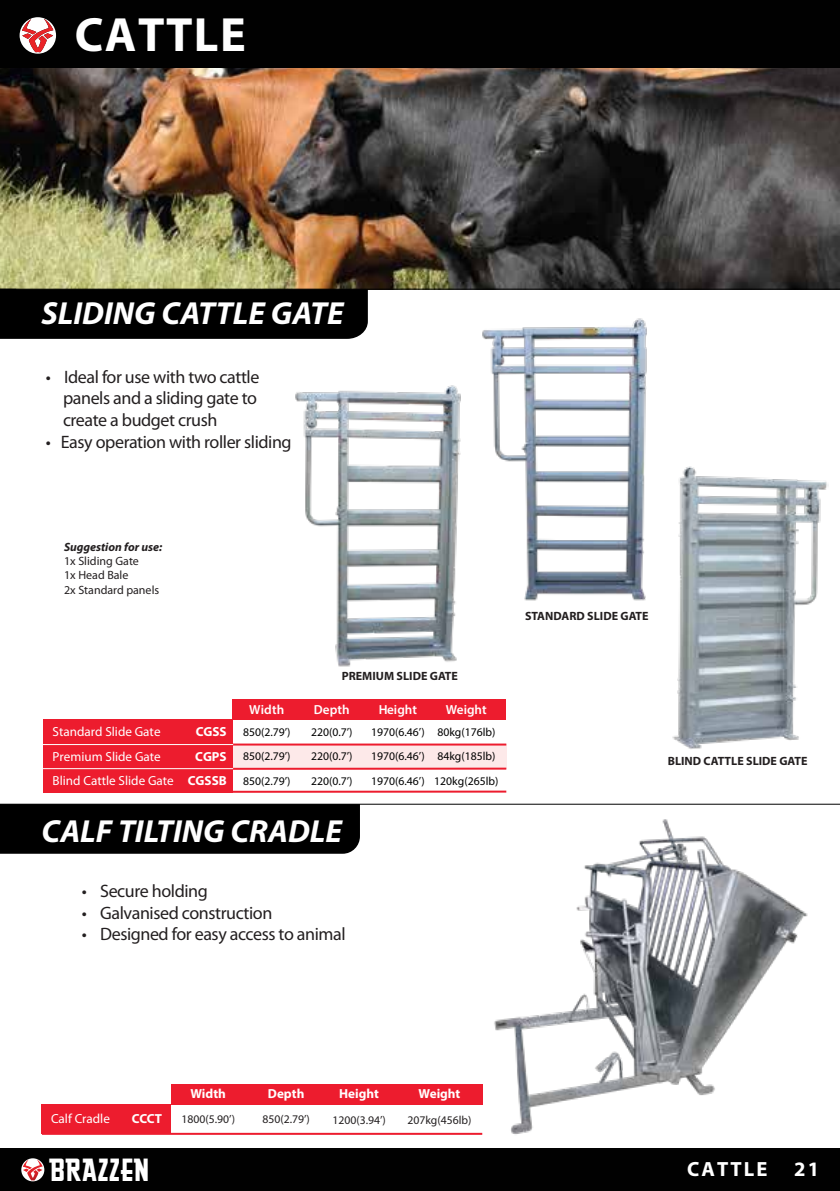
<style>
.page{position:relative;width:840px;height:1191px;background:#fff}
.page>*{position:absolute;margin:0;border:0;box-sizing:border-box;transform-origin:0 0}
.t1{font:700 48.4px "Myriad Pro";letter-spacing:.03em;color:#fff}
.t2{font:italic 700 32px "Myriad Pro";color:#fff}
.t3{font:29.2px "Greasy Spoon NF";color:#fff}
.t4{font:700 20.6px "Myriad Pro";letter-spacing:.1em;color:#fff}
.t5{font:18px/21.6px "Myriad Pro";letter-spacing:-.025em;color:#231f20}
.t6{font:13.2px/24.4px "Myriad Pro";color:#fff}
.t7{font:700 13.2px/24.8px "Myriad Pro";color:#fff}
.t8{font:600 13.2px "Myriad Pro";color:#fff}
.t9{font:700 12px "Myriad Pro";color:#231f20}
.t10{font:12px/14.4px "Myriad Pro";color:#231f20}
.t11{font:italic 700 12px "Myriad Pro";color:#231f20}
.t12{font:11.6px/24.4px "Myriad Pro";color:#010101}
.t13{font:11.6px "Myriad Pro";color:#231f20}
.s1{font-weight:700;font-size:13.2px;color:#fff}
</style>
<div class="page">
<img style="left:0;top:68px;width:840px;height:221px">
<img style="left:482px;top:318px;width:165px;height:283px">
<img style="left:295px;top:385px;width:166px;height:282px">
<img style="left:672px;top:466px;width:156px;height:283px">
<div style="left:0;top:290px;width:368px;height:49px;background:#000"></div>
<hr style="left:0;top:289px;width:840px;height:1px;background:#000">
<div style="left:0;top:805px;width:360px;height:49px;background:#000"></div>
<hr style="left:0;top:804px;width:840px;height:1px;background:#000">
<div style="left:42px;top:1104px;width:129px;height:30px;background:#ed1c2e"></div>
<div style="left:171px;top:1084px;width:311px;height:20px;background:#ed1c2e"></div>
<hr style="left:42px;top:1133px;width:440px;height:2px;background:#ed1c2e">
<img style="left:494px;top:819px;width:314px;height:316px">
<div style="left:230px;top:744px;width:276px;height:25px;background:#fde9e9"></div>
<div style="left:44px;top:719px;width:189px;height:74px;background:#ed1c2e"></div>
<div style="left:232px;top:699px;width:274px;height:20px;background:#ed1c2e"></div>
<hr style="left:231px;top:743px;width:275px;height:2px;background:#ed1c2e">
<hr style="left:72px;top:768px;width:434px;height:2px;background:#ed1c2e">
<hr style="left:42px;top:744px;width:191px;height:1px;background:#fff">
<hr style="left:42px;top:768px;width:191px;height:1px;background:#fff">
<hr style="left:72px;top:791px;width:434px;height:2px;background:#ed1c2e">
<div style="left:0;top:1148px;width:840px;height:43px;background:#010101"></div>
<svg style="left:21px;top:1158px;width:23px;height:23px"></svg>
<svg style="left:23px;top:1159px;width:20px;height:21px"></svg>
<div style="left:0;top:0;width:840px;height:68px;background:#010101"></div>
<svg style="left:19px;top:17px;width:37px;height:37px"></svg>
<h1 class="t1" style="left:75px;top:3px;width:173px">CATTLE</h1>
<h2 class="t2" style="left:42px;top:293px;width:303px">SLIDING CATTLE GATE</h2>
<p class="t5" style="left:63px;top:366px;width:198px;text-indent:-17px">• Ideal for use with two cattle panels and a sliding gate to create a budget crush</p>
<p class="t5" style="left:46px;top:430px;width:247px">• Easy operation with roller sliding</p>
<p class="t11" style="left:64px;top:539px;width:100px">Suggestion for use:</p>
<p class="t10" style="left:64px;top:553px;width:97px">1x Sliding Gate<br>1x Head Bale<br>2x Standard panels</p>
<p class="t9" style="left:342px;top:668px;width:118px">PREMIUM SLIDE GATE</p>
<p class="t8" style="left:249px;top:701px;width:37px">Width</p>
<p class="t8" style="left:314px;top:701px;width:37px">Depth</p>
<p class="t8" style="left:379px;top:701px;width:40px">Height</p>
<p class="t8" style="left:446px;top:701px;width:42px">Weight</p>
<p class="t12" style="left:196px;top:719px;width:96px"><span class="s1">CGSS</span> 850(2.79’)</p>
<p class="t12" style="left:311px;top:719px;width:43px">220(0.7’)</p>
<p class="t12" style="left:371px;top:719px;width:55px">1970(6.46’)</p>
<p class="t12" style="left:243px;top:768px;width:49px">850(2.79’)</p>
<p class="t12" style="left:311px;top:768px;width:43px">220(0.7’)</p>
<p class="t12" style="left:371px;top:768px;width:55px">1970(6.46’)</p>
<p class="t7" style="left:171px;top:718px;width:52px">CPP2.1<br>CPP2.1H</p>
<p class="t6" style="left:53px;top:719px;width:110px">Standard Slide Gate<br>Premium Slide Gate</p>
<p class="t12" style="left:434px;top:719px;width:66px">80kg(176lb)<br>84kg(185lb)<br>120kg(265lb)</p>
<p class="t7" style="left:195px;top:743px;width:33px">CGPS</p>
<p class="t12" style="left:243px;top:744px;width:49px">850(2.79’)</p>
<p class="t12" style="left:311px;top:744px;width:43px">220(0.7’)</p>
<p class="t12" style="left:371px;top:744px;width:55px">1970(6.46’)</p>
<p class="t6" style="left:53px;top:768px;width:123px">Blind Cattle Slide Gate</p>
<p class="t7" style="left:188px;top:768px;width:40px">CGSSB</p>
<h2 class="t2" style="left:42px;top:810px;width:302px">CALF TILTING CRADLE</h2>
<p class="t5" style="left:82px;top:880px;width:127px">• Secure holding</p>
<p class="t5" style="left:82px;top:901px;width:192px">• Galvanised construction</p>
<p class="t5" style="left:82px;top:923px;width:265px">• Designed for easy access to animal</p>
<p class="t9" style="left:525px;top:609px;width:125px">STANDARD SLIDE GATE</p>
<p class="t9" style="left:667px;top:753px;width:141px">BLIND CATTLE SLIDE GATE</p>
<p class="t6" style="left:51px;top:1106px;width:60px">Calf Cradle</p>
<p class="t7" style="left:191px;top:1081px;width:37px">Width</p>
<p class="t7" style="left:268px;top:1081px;width:38px">Depth</p>
<p class="t7" style="left:339px;top:1081px;width:41px">Height</p>
<p class="t7" style="left:418px;top:1081px;width:43px">Weight</p>
<p class="t7" style="left:132px;top:1106px;width:32px">CCCT</p>
<p class="t13" style="left:181px;top:1112px;width:55px">1800(5.90’)</p>
<p class="t13" style="left:262px;top:1112px;width:49px">850(2.79’)</p>
<p class="t13" style="left:332px;top:1113px;width:55px">1200(3.94’)</p>
<p class="t13" style="left:407px;top:1113px;width:66px">207kg(456lb)</p>
<h3 class="t3" style="left:48px;top:1153px;width:102px">BRAZZEN</h3>
<p class="t4" style="left:687px;top:1156px;width:82px">CATTLE</p>
<p class="t4" style="left:794px;top:1156px;width:26px">21</p>
</div>
